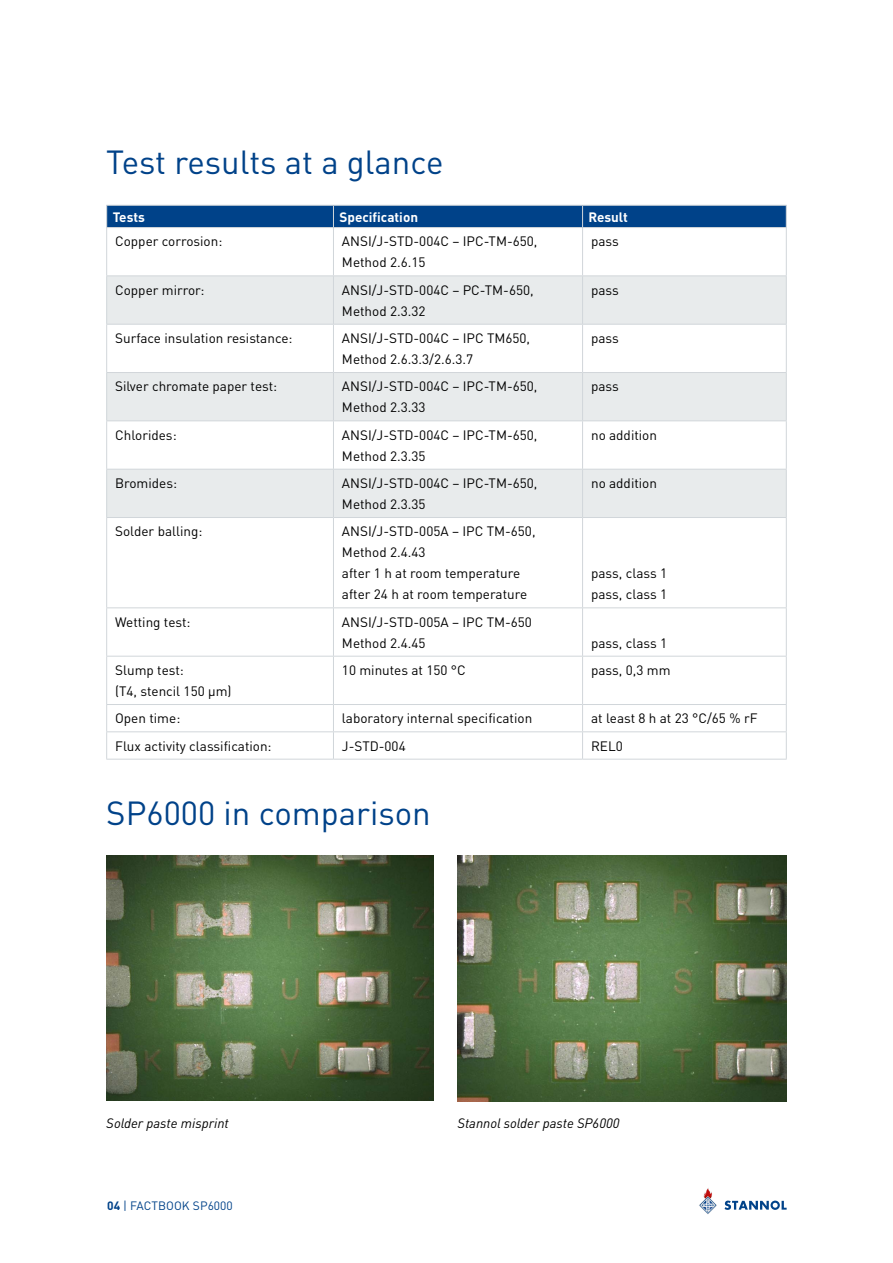
<style>
.page{position:relative;width:893px;height:1263px;background:#fff}
.page>*{position:absolute;margin:0;border:0;box-sizing:border-box;transform-origin:0 0}
.t1{font:33px "DIN Pro";color:#004289}
.t2{font:13.5px/21px "DIN Pro";color:#000}
.t3{font:italic 13.5px "DIN Pro";color:#000}
.t4{font:700 13.5px "DIN Pro";color:#fff}
.t5{font:12px "DIN Pro";color:#004289}
.s1{font-weight:700}
</style>
<div class="page">
<svg style="left:724px;top:1200px;width:63px;height:10px"></svg>
<svg style="left:699px;top:1188px;width:18px;height:26px"></svg>
<svg style="left:107px;top:276px;width:679px;height:241px;fill:#e8ebec"></svg>
<div style="left:106px;top:205px;width:681px;height:22px;background:#004289"></div>
<hr style="left:106px;top:227px;width:227px;height:1px;background:#d1d6da">
<hr style="left:106px;top:228px;width:1px;height:47px;background:#d1d6da">
<hr style="left:333px;top:227px;width:250px;height:1px;background:#d1d6da">
<hr style="left:333px;top:228px;width:1px;height:47px;background:#d1d6da">
<hr style="left:583px;top:227px;width:204px;height:1px;background:#d1d6da">
<hr style="left:582px;top:228px;width:1px;height:47px;background:#d1d6da">
<hr style="left:786px;top:228px;width:1px;height:47px;background:#d1d6da">
<hr style="left:106px;top:275px;width:227px;height:1px;background:#d1d6da">
<hr style="left:106px;top:276px;width:1px;height:48px;background:#d1d6da">
<hr style="left:333px;top:275px;width:250px;height:1px;background:#d1d6da">
<hr style="left:333px;top:276px;width:1px;height:48px;background:#d1d6da">
<hr style="left:583px;top:275px;width:204px;height:1px;background:#d1d6da">
<hr style="left:582px;top:276px;width:1px;height:48px;background:#d1d6da">
<hr style="left:786px;top:276px;width:1px;height:48px;background:#d1d6da">
<hr style="left:106px;top:324px;width:227px;height:1px;background:#d1d6da">
<hr style="left:106px;top:325px;width:1px;height:47px;background:#d1d6da">
<hr style="left:333px;top:324px;width:250px;height:1px;background:#d1d6da">
<hr style="left:333px;top:325px;width:1px;height:47px;background:#d1d6da">
<hr style="left:583px;top:324px;width:204px;height:1px;background:#d1d6da">
<hr style="left:582px;top:325px;width:1px;height:47px;background:#d1d6da">
<hr style="left:786px;top:325px;width:1px;height:47px;background:#d1d6da">
<hr style="left:106px;top:372px;width:227px;height:1px;background:#d1d6da">
<hr style="left:106px;top:373px;width:1px;height:47px;background:#d1d6da">
<hr style="left:333px;top:372px;width:250px;height:1px;background:#d1d6da">
<hr style="left:333px;top:373px;width:1px;height:47px;background:#d1d6da">
<hr style="left:583px;top:372px;width:204px;height:1px;background:#d1d6da">
<hr style="left:582px;top:373px;width:1px;height:47px;background:#d1d6da">
<hr style="left:786px;top:373px;width:1px;height:47px;background:#d1d6da">
<hr style="left:106px;top:420px;width:227px;height:1px;background:#d1d6da">
<hr style="left:106px;top:421px;width:1px;height:48px;background:#d1d6da">
<hr style="left:333px;top:420px;width:250px;height:1px;background:#d1d6da">
<hr style="left:333px;top:421px;width:1px;height:48px;background:#d1d6da">
<hr style="left:583px;top:420px;width:204px;height:1px;background:#d1d6da">
<hr style="left:582px;top:421px;width:1px;height:48px;background:#d1d6da">
<hr style="left:786px;top:421px;width:1px;height:48px;background:#d1d6da">
<hr style="left:106px;top:469px;width:227px;height:1px;background:#d1d6da">
<hr style="left:106px;top:470px;width:1px;height:47px;background:#d1d6da">
<hr style="left:333px;top:469px;width:250px;height:1px;background:#d1d6da">
<hr style="left:333px;top:470px;width:1px;height:47px;background:#d1d6da">
<hr style="left:583px;top:469px;width:204px;height:1px;background:#d1d6da">
<hr style="left:582px;top:470px;width:1px;height:47px;background:#d1d6da">
<hr style="left:786px;top:470px;width:1px;height:47px;background:#d1d6da">
<hr style="left:106px;top:517px;width:227px;height:1px;background:#d1d6da">
<hr style="left:106px;top:518px;width:1px;height:89px;background:#d1d6da">
<hr style="left:333px;top:517px;width:250px;height:1px;background:#d1d6da">
<hr style="left:333px;top:518px;width:1px;height:89px;background:#d1d6da">
<hr style="left:583px;top:517px;width:204px;height:1px;background:#d1d6da">
<hr style="left:582px;top:518px;width:1px;height:89px;background:#d1d6da">
<hr style="left:786px;top:518px;width:1px;height:89px;background:#d1d6da">
<hr style="left:106px;top:607px;width:227px;height:1px;background:#d1d6da">
<hr style="left:106px;top:608px;width:1px;height:48px;background:#d1d6da">
<hr style="left:333px;top:607px;width:250px;height:1px;background:#d1d6da">
<hr style="left:333px;top:608px;width:1px;height:48px;background:#d1d6da">
<hr style="left:583px;top:607px;width:204px;height:1px;background:#d1d6da">
<hr style="left:582px;top:608px;width:1px;height:48px;background:#d1d6da">
<hr style="left:786px;top:608px;width:1px;height:48px;background:#d1d6da">
<hr style="left:106px;top:656px;width:227px;height:1px;background:#d1d6da">
<hr style="left:106px;top:656px;width:1px;height:48px;background:#d1d6da">
<hr style="left:333px;top:656px;width:250px;height:1px;background:#d1d6da">
<hr style="left:333px;top:656px;width:1px;height:48px;background:#d1d6da">
<hr style="left:583px;top:656px;width:204px;height:1px;background:#d1d6da">
<hr style="left:582px;top:656px;width:1px;height:48px;background:#d1d6da">
<hr style="left:786px;top:656px;width:1px;height:48px;background:#d1d6da">
<hr style="left:106px;top:704px;width:227px;height:1px;background:#d1d6da">
<hr style="left:333px;top:704px;width:250px;height:1px;background:#d1d6da">
<hr style="left:583px;top:704px;width:204px;height:1px;background:#d1d6da">
<hr style="left:106px;top:731px;width:227px;height:1px;background:#d1d6da">
<svg style="left:106px;top:705px;width:1px;height:54px"></svg>
<hr style="left:333px;top:731px;width:250px;height:1px;background:#d1d6da">
<svg style="left:333px;top:705px;width:1px;height:54px"></svg>
<hr style="left:583px;top:731px;width:204px;height:1px;background:#d1d6da">
<svg style="left:582px;top:705px;width:1px;height:54px"></svg>
<svg style="left:786px;top:705px;width:1px;height:54px"></svg>
<hr style="left:106px;top:759px;width:227px;height:1px;background:#d1d6da">
<hr style="left:333px;top:759px;width:250px;height:1px;background:#d1d6da">
<hr style="left:583px;top:759px;width:204px;height:1px;background:#d1d6da">
<img style="left:106px;top:855px;width:328px;height:246px">
<img style="left:457px;top:855px;width:330px;height:247px">
<h1 class="t1" style="left:106px;top:136px;width:339px">Test results at a glance</h1>
<p class="t4" style="left:113px;top:205px;width:34px">Tests</p>
<p class="t4" style="left:339px;top:205px;width:80px">Specification</p>
<p class="t4" style="left:589px;top:205px;width:41px">Result</p>
<p class="t2" style="left:115px;top:230px;width:109px">Copper corrosion:</p>
<p class="t2" style="left:342px;top:230px;width:197px">ANSI/J-STD-004C – IPC-TM-650,<br>Method 2.6.15</p>
<p class="t2" style="left:591px;top:230px;width:29px">pass</p>
<p class="t2" style="left:115px;top:278px;width:91px">Copper mirror:</p>
<p class="t2" style="left:342px;top:278px;width:193px">ANSI/J-STD-004C – PC-TM-650,<br>Method 2.3.32</p>
<p class="t2" style="left:591px;top:278px;width:29px">pass</p>
<p class="t2" style="left:115px;top:326px;width:179px">Surface insulation resistance:</p>
<p class="t2" style="left:342px;top:326px;width:190px">ANSI/J-STD-004C – IPC TM650,<br>Method 2.6.3.3/2.6.3.7</p>
<p class="t2" style="left:591px;top:326px;width:29px">pass</p>
<p class="t2" style="left:115px;top:375px;width:164px">Silver chromate paper test:</p>
<p class="t2" style="left:342px;top:375px;width:197px">ANSI/J-STD-004C – IPC-TM-650,<br>Method 2.3.33</p>
<p class="t2" style="left:591px;top:375px;width:29px">pass</p>
<p class="t2" style="left:115px;top:423px;width:63px">Chlorides:</p>
<p class="t2" style="left:342px;top:423px;width:197px">ANSI/J-STD-004C – IPC-TM-650,<br>Method 2.3.35</p>
<p class="t2" style="left:591px;top:423px;width:67px">no addition</p>
<p class="t2" style="left:115px;top:471px;width:63px">Bromides:</p>
<p class="t2" style="left:342px;top:471px;width:197px">ANSI/J-STD-004C – IPC-TM-650,<br>Method 2.3.35</p>
<p class="t2" style="left:591px;top:471px;width:67px">no addition</p>
<p class="t2" style="left:115px;top:520px;width:89px">Solder balling:</p>
<p class="t2" style="left:342px;top:520px;width:195px">ANSI/J-STD-005A – IPC TM-650,<br>Method 2.4.43<br>after 1 h at room temperature after 24 h at room temperature</p>
<p class="t2" style="left:591px;top:562px;width:78px">pass, class 1 pass, class 1</p>
<p class="t2" style="left:115px;top:610px;width:77px">Wetting test:</p>
<p class="t2" style="left:342px;top:610px;width:192px">ANSI/J-STD-005A – IPC TM-650<br>Method 2.4.45</p>
<p class="t2" style="left:591px;top:631px;width:78px">pass, class 1</p>
<p class="t2" style="left:115px;top:658px;width:118px">Slump test:<br>(T4, stencil 150 µm)</p>
<p class="t2" style="left:342px;top:658px;width:125px">10 minutes at 150 °C</p>
<p class="t2" style="left:591px;top:658px;width:81px">pass, 0,3 mm</p>
<p class="t2" style="left:115px;top:707px;width:67px">Open time:</p>
<p class="t2" style="left:342px;top:707px;width:192px">laboratory internal specification</p>
<p class="t2" style="left:591px;top:707px;width:168px">at least 8 h at 23 °C/65 % rF</p>
<p class="t2" style="left:115px;top:734px;width:158px">Flux activity classification:</p>
<p class="t2" style="left:342px;top:734px;width:65px">J-STD-004</p>
<p class="t2" style="left:591px;top:734px;width:33px">REL0</p>
<h1 class="t1" style="left:106px;top:787px;width:326px">SP6000 in comparison</h1>
<p class="t3" style="left:106px;top:1112px;width:124px">Solder paste misprint</p>
<p class="t3" style="left:457px;top:1112px;width:163px">Stannol solder paste SP6000</p>
<p class="t5" style="left:107px;top:1196px;width:127px"><span class="s1">04</span> | FACTBOOK SP6000</p>
</div>
